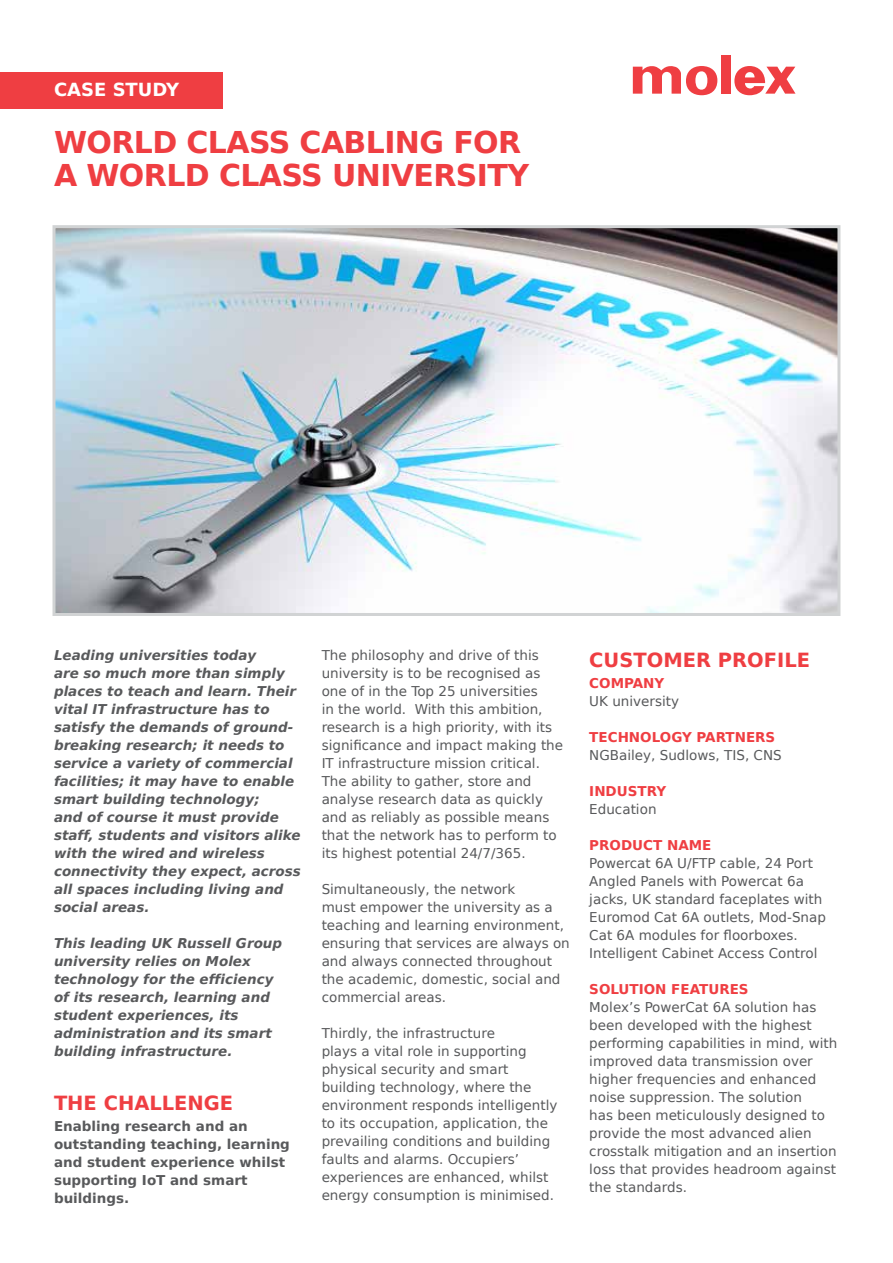
<style>
.page{position:relative;width:893px;height:1263px;background:#fff}
.page>*{position:absolute;margin:0;border:0;box-sizing:border-box;transform-origin:0 0}
.t1{font:700 30px/33px "Bitstream Vera Sans";letter-spacing:-.02em;color:#ef3e42}
.t2{font:700 19.5px "Bitstream Vera Sans";color:#ef3e42}
.t3{font:700 18px "Bitstream Vera Sans";color:#fff}
.t4{font:13.5px/18px "Bitstream Vera Sans";color:#58595b}
.t5{font:italic 700 13.5px/18px "Bitstream Vera Sans";color:#58595b}
.t6{font:700 13.5px/18px "Bitstream Vera Sans";color:#58595b}
.t7{font:700 13.5px "Bitstream Vera Sans";color:#ef3e42}
</style>
<div class="page">
<div style="left:0;top:72px;width:222px;height:37px;background:#ef3e42"></div>
<img style="left:56px;top:229px;width:780px;height:383px">
<div style="left:52px;top:225px;width:788px;height:391px;border:3px solid #d1d3d4"></div>
<div style="left:721px;top:55px;width:9px;height:39px;background:#ef3e42"></div>
<svg style="left:633px;top:66px;width:84px;height:29px"></svg>
<svg style="left:734px;top:66px;width:61px;height:29px"></svg>
<h3 class="t3" style="left:54px;top:80px;width:127px">CASE STUDY</h3>
<h1 class="t1" style="left:54px;top:126px;width:477px">WORLD CLASS CABLING FOR<br>A WORLD CLASS UNIVERSITY</h1>
<p class="t5" style="left:54px;top:646px;width:248px">Leading universities today<br>are so much more than simply places to teach and learn. Their vital IT infrastructure has to satisfy the demands of ground&shy;breaking research; it needs to service a variety of commercial facilities; it may have to enable smart building technology;<br>and of course it must provide staff, students and visitors alike with the wired and wireless connectivity they expect, across all spaces including living and social areas.</p>
<p class="t5" style="left:54px;top:934px;width:230px">This leading UK Russell Group university relies on Molex technology for the efficiency of its research, learning and student experiences, its administration and its smart building infrastructure.</p>
<h2 class="t2" style="left:54px;top:1092px;width:181px">THE CHALLENGE</h2>
<p class="t6" style="left:54px;top:1117px;width:237px">Enabling research and an outstanding teaching, learning and student experience whilst supporting IoT and smart buildings.</p>
<p class="t4" style="left:322px;top:646px;width:243px">The philosophy and drive of this university is to be recognised as one of in the Top 25 universities<br>in the world. With this ambition, research is a high priority, with its significance and impact making the IT infrastructure mission critical.<br>The ability to gather, store and analyse research data as quickly and as reliably as possible means that the network has to perform to its highest potential 24/7/365.</p>
<p class="t4" style="left:322px;top:880px;width:250px">Simultaneously, the network<br>must empower the university as a teaching and learning environment, ensuring that services are always on and always connected throughout the academic, domestic, social and commercial areas.</p>
<p class="t4" style="left:322px;top:1024px;width:237px">Thirdly, the infrastructure<br>plays a vital role in supporting physical security and smart building technology, where the environment responds intelligently to its occupation, application, the prevailing conditions and building faults and alarms. Occupiers’ experiences are enhanced, whilst energy consumption is minimised.</p>
<h2 class="t2" style="left:589px;top:648px;width:222px">CUSTOMER PROFILE</h2>
<p class="t7" style="left:589px;top:675px;width:76px">COMPANY</p>
<p class="t4" style="left:589px;top:692px;width:91px">UK university</p>
<p class="t7" style="left:589px;top:729px;width:188px">TECHNOLOGY PARTNERS</p>
<p class="t4" style="left:589px;top:746px;width:194px">NGBailey, Sudlows, TIS, CNS</p>
<p class="t7" style="left:589px;top:783px;width:78px">INDUSTRY</p>
<p class="t4" style="left:589px;top:800px;width:69px">Education</p>
<p class="t7" style="left:589px;top:837px;width:124px">PRODUCT NAME</p>
<p class="t4" style="left:589px;top:854px;width:238px">Powercat 6A U/FTP cable, 24 Port Angled Panels with Powercat 6a jacks, UK standard faceplates with Euromod Cat 6A outlets, Mod-Snap Cat 6A modules for floorboxes.<br>Intelligent Cabinet Access Control</p>
<p class="t7" style="left:589px;top:981px;width:161px">SOLUTION FEATURES</p>
<p class="t4" style="left:589px;top:998px;width:250px">Molex’s PowerCat 6A solution has been developed with the highest performing capabilities in mind, with improved data transmission over higher frequencies and enhanced noise suppression. The solution<br>has been meticulously designed to provide the most advanced alien crosstalk mitigation and an insertion loss that provides headroom against the standards.</p>
</div>
